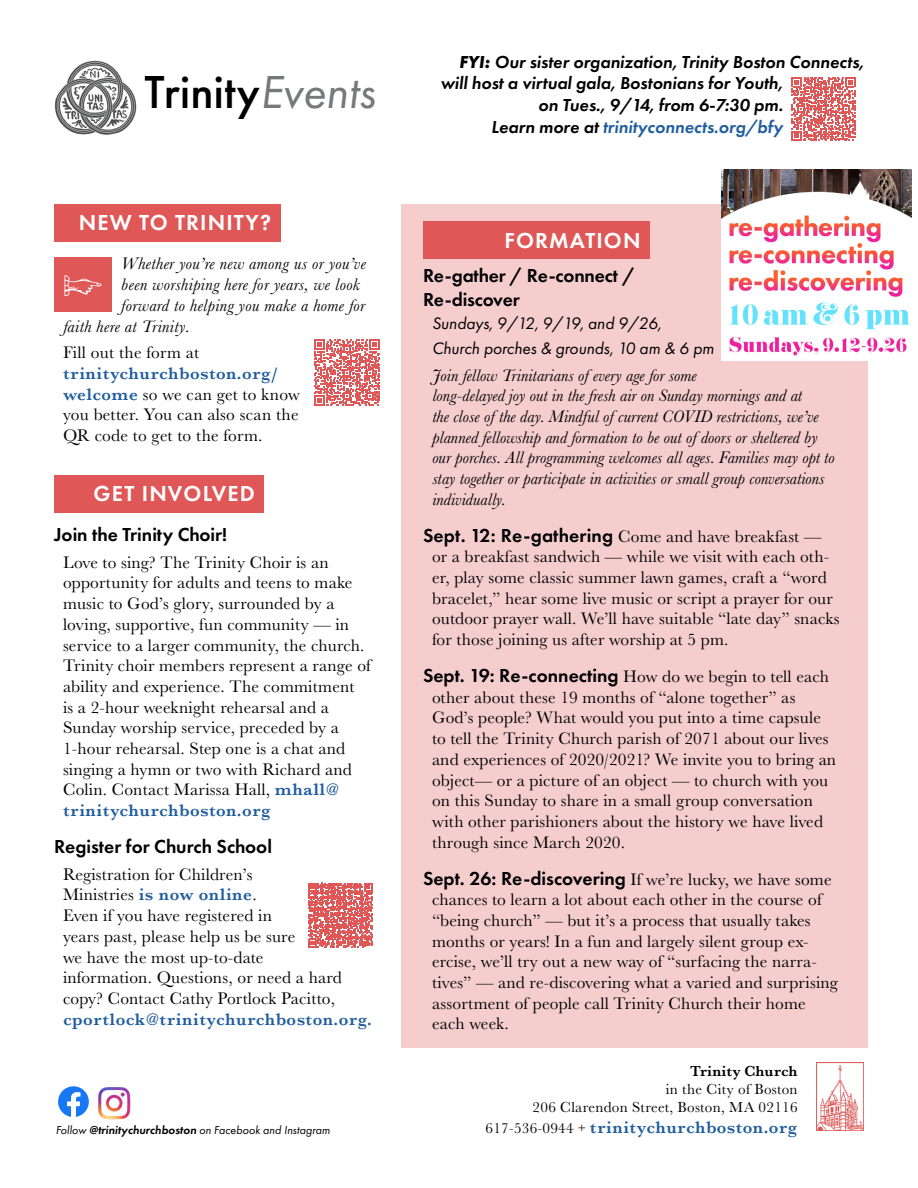
<style>
.page{position:relative;width:918px;height:1188px;background:#fff}
.page>*{position:absolute;margin:0;border:0;box-sizing:border-box;transform-origin:0 0}
.t1{font:500 48px "Futura PT";color:#000}
.t2{font:37.95px "Adobe Caslon Pro";color:#fff}
.t3{font:600 22.5px "Futura PT";letter-spacing:.05em;color:#fff}
.Highlights_Headline{font:600 19.5px/23.4px "Futura PT";color:#000}
.Highlights_Headline-2{font:italic 600 18px "Futura PT";color:#000}
.Highlights_Headline-3{font:italic 600 18px "Futura PT";color:#215e9e}
.Highlights_Headline-4{font:17.25px/20.7px "Baskerville No 2";letter-spacing:.01em;color:#000}
.Body_Copy{font:italic 17.25px/20.7px "Baskerville No 2";color:#000}
.Body_Copy-2{font:italic 17.25px "Baskerville No 2";letter-spacing:.02em;color:#000}
.t4{font:italic 17.25px "Futura PT";color:#000}
.t5{font:17.25px "Baskerville No 2 Sem Bol";letter-spacing:.025em;color:#215e9e}
.t6{font:15px/18px "Baskerville No 2";letter-spacing:.02em;color:#000;text-align:right}
.t7{font:italic 12px "Futura PT";color:#000}
.s1{font-weight:400;font-style:italic;color:#77787b}
.s2{font-family:"Baskerville No 2 Sem Bol";color:#215e9e}
.s3{font-weight:600}
.s4{font-weight:700}
.s5{color:#000}
.s6{font-family:"Futura PT";font-weight:600;font-size:19.5px}
.s7{font-family:"Baskerville No 2 Sem Bol"}
.s8{font-family:"Baskerville No 2";font-size:15px;color:#000}
</style>
<div class="page">
<img style="left:54px;top:60px;width:83px;height:75px">
<img style="left:816px;top:1063px;width:48px;height:67px">
<div style="left:401px;top:204px;width:467px;height:844px;background:#f5cdcd"></div>
<svg style="left:58px;top:1086px;width:31px;height:31px"></svg>
<img style="left:98px;top:1087px;width:33px;height:33px">
<div style="left:54px;top:204px;width:226px;height:38px;background:#df5757"></div>
<div style="left:423px;top:221px;width:227px;height:38px;background:#df5757"></div>
<div style="left:54px;top:475px;width:210px;height:38px;background:#df5757"></div>
<svg style="left:792px;top:77px;width:63px;height:64px"></svg>
<img style="left:721px;top:170px;width:191px;height:191px">
<svg style="left:308px;top:883px;width:64px;height:64px"></svg>
<svg style="left:314px;top:340px;width:66px;height:65px"></svg>
<div style="left:54px;top:258px;width:58px;height:54px;background:#df5757"></div>
<p class="t1" style="left:144px;top:63px;width:233px">Trinity<span class="s1">Events</span></p>
<p class="t3" style="left:79px;top:209px;width:194px">NEW TO TRINITY?</p>
<p class="Body_Copy-2" style="left:121px;top:254px;width:246px">Whether you’re new among us or you’ve</p>
<p class="Body_Copy-2" style="left:121px;top:275px;width:240px">been worshiping here for years, we look</p>
<p class="Body_Copy-2" style="left:121px;top:296px;width:246px">forward to helping you make a home for</p>
<p class="Body_Copy-2" style="left:63px;top:316px;width:128px">faith here at Trinity.</p>
<p class="Highlights_Headline-4" style="left:63px;top:343px;width:238px">Fill out the form at <span class="s2">trinitychurchboston.org/ welcome</span> so we can get to know you better. You can also scan the<br>QR code to get to the form.</p>
<p class="t2" style="left:64px;top:261px;width:39px">p</p>
<p class="t3" style="left:93px;top:480px;width:163px">GET INVOLVED</p>
<p class="Highlights_Headline" style="left:54px;top:523px;width:175px">Join the Trinity Choir!</p>
<p class="Highlights_Headline-4" style="left:63px;top:552px;width:309px">Love to sing? The Trinity Choir is an opportunity for adults and teens to make music to God’s glory, surrounded by a loving, supportive, fun community — in service to a larger community, the church.<br>Trinity choir members represent a range of ability and experience. The commitment<br>is a 2-hour weeknight rehearsal and a Sunday worship service, preceded by a 1-hour rehearsal. Step one is a chat and singing a hymn or two with Richard and Colin. Contact Marissa Hall, <span class="s2">mhall@ trinitychurchboston.org</span></p>
<p class="Highlights_Headline" style="left:54px;top:835px;width:220px">Register for Church School</p>
<p class="Highlights_Headline-4" style="left:63px;top:864px;width:310px">Registration for Children’s<br>Ministries <span class="s2">is now online</span>.<br>Even if you have registered in<br>years past, please help us be sure<br>we have the most up-to-date<br>information. Questions, or need a hard copy? Contact Cathy Portlock Pacitto, <span class="s2">cportlock@trinitychurchboston.org.</span></p>
<p class="t7" style="left:56px;top:1123px;width:276px">Follow <span class="s3">@trinitychurchboston</span> on Facebook and Instagram</p>
<p class="Highlights_Headline-2" style="left:460px;top:50px;width:406px"><span class="s4">FYI:</span> Our sister organization, Trinity Boston Connects,</p>
<p class="Highlights_Headline-2" style="left:440px;top:72px;width:344px">will host a virtual gala, Bostonians for Youth,</p>
<p class="Highlights_Headline-2" style="left:538px;top:93px;width:246px">on Tues., 9/14, from 6-7:30 pm.</p>
<p class="Highlights_Headline-3" style="left:491px;top:115px;width:293px"><span class="s5">Learn more at</span> trinityconnects.org/bfy</p>
<p class="t3" style="left:504px;top:226px;width:138px">FORMATION</p>
<p class="Highlights_Headline" style="left:423px;top:264px;width:214px">Re-gather / Re-connect /<br>Re-discover</p>
<p class="t4" style="left:432px;top:313px;width:231px">Sundays, 9/12, 9/19, and 9/26,</p>
<p class="t4" style="left:432px;top:338px;width:284px">Church porches &amp; grounds, 10 am &amp; 6 pm</p>
<p class="Body_Copy" style="left:432px;top:365px;width:404px">Join fellow Trinitarians of every age for some<br>long-delayed joy out in the fresh air on Sunday mornings and at<br>the close of the day. Mindful of current COVID restrictions, we’ve planned fellowship and formation to be out of doors or sheltered by our porches. All programming welcomes all ages. Families may opt to stay together or participate in activities or small group conversations individually.</p>
<p class="Highlights_Headline-4" style="left:432px;top:526px;width:409px;text-indent:-9px"><span class="s6">Sept. 12: Re-gathering</span> Come and have breakfast — or a breakfast sandwich — while we visit with each oth&shy;er, play some classic summer lawn games, craft a “word bracelet,” hear some live music or script a prayer for our outdoor prayer wall. We’ll have suitable “late day” snacks for those joining us after worship at 5 pm.</p>
<p class="Highlights_Headline-4" style="left:432px;top:667px;width:406px;text-indent:-9px"><span class="s6">Sept. 19: Re-connecting</span> How do we begin to tell each other about these 19 months of “alone together” as God’s people? What would you put into a time capsule to tell the Trinity Church parish of 2071 about our lives and experiences of 2020/2021? We invite you to bring an object— or a picture of an object — to church with you on this Sunday to share in a small group conversation with other parishioners about the history we have lived through since March 2020.</p>
<p class="Highlights_Headline-4" style="left:432px;top:869px;width:408px;text-indent:-9px"><span class="s6">Sept. 26: Re-discovering</span> If we’re lucky, we have some chances to learn a lot about each other in the course of “being church” — but it’s a process that usually takes months or years! In a fun and largely silent group ex&shy;ercise, we’ll try out a new way of “surfacing the narra&shy;tives” — and re-discovering what a varied and surprising assortment of people call Trinity Church their home each week.</p>
<p class="t6" style="left:666px;top:1063px;width:133px"><span class="s7">Trinity Church<br></span>in the City of Boston</p>
<p class="t6" style="left:533px;top:1099px;width:266px">206 Clarendon Street, Boston, MA 02116</p>
<p class="t5" style="left:485px;top:1117px;width:314px"><span class="s8">617-536-0944 +</span> trinitychurchboston.org</p>
</div>
